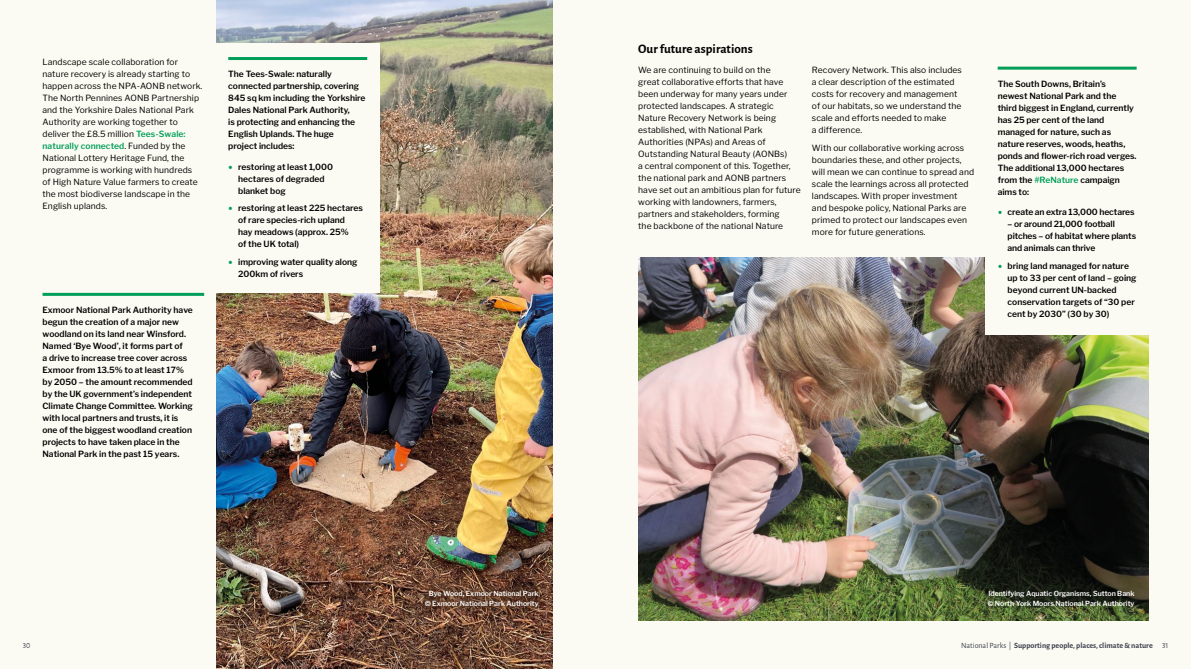
<style>
.page{position:relative;width:1191px;height:669px;background:#fcfbf3}
.page>*{position:absolute;margin:0;border:0;box-sizing:border-box;transform-origin:0 0}
.t1{font:700 13px "Alegreya Sans";color:#000}
.t2{font:8.5px/12px "Libre Franklin";letter-spacing:.01em;color:#000}
.t3{font:600 8.5px/12px "Libre Franklin";color:#000}
.t4{font:700 8px "Alegreya Sans";color:#3c404f}
.t5{font:8px "Alegreya Sans";color:#3c404f}
.t6{font:600 7px/10px "Libre Franklin";color:#fff}
.s1{font-weight:600;color:#009e59}
.s2{font-family:"Minion Pro";font-weight:400;font-size:12px;color:#009e59}
.s3{font-family:"Helvetica Neue";font-weight:700}
.s4{color:#009e59}
.s5{font-weight:400}
</style>
<div class="page">
<img style="left:217px;top:0;width:336px;height:669px">
<div style="left:209px;top:43px;width:170px;height:249px;background:#fcfbf3"></div>
<hr style="left:43px;top:293px;width:161px;height:3px;background:#009e59">
<img style="left:638px;top:258px;width:510px;height:363px">
<div style="left:986px;top:43px;width:170px;height:291px;background:#fcfbf3"></div>
<hr style="left:997px;top:67px;width:139px;height:3px;background:#009e59">
<div style="left:418px;top:583px;width:128px;height:31px;background:#422513;opacity:.75"></div>
<hr style="left:228px;top:57px;width:139px;height:3px;background:#009e59">
<p class="t2" style="left:43px;top:56px;width:161px">Landscape scale collaboration for nature recovery is already starting to happen across the NPA-AONB network.<br>The North Pennines AONB Partnership and the Yorkshire Dales National Park Authority are working together to deliver the £8.5 million <span class="s1">Tees-Swale: naturally connected</span>. Funded by the National Lottery Heritage Fund, the programme is working with hundreds of High Nature Value farmers to create the most biodiverse landscape in the English uplands.</p>
<p class="t3" style="left:43px;top:304px;width:152px">Exmoor National Park Authority have begun the creation of a major new woodland on its land near Winsford.<br>Named ‘Bye Wood’, it forms part of<br>a drive to increase tree cover across Exmoor from 13.5% to at least 17% by 2050 – the amount recommended by the UK government’s independent Climate Change Committee. Working with local partners and trusts, it is one of the biggest woodland creation projects to have taken place in the National Park in the past 15 years.</p>
<p class="t3" style="left:228px;top:68px;width:139px">The Tees-Swale: naturally connected partnership, covering<br>845 sq km including the Yorkshire<br>Dales National Park Authority,<br>is protecting and enhancing the<br>English Uplands. The huge<br>project includes:</p>
<p class="t3" style="left:238px;top:160px;width:96px;text-indent:-10px"><span class="s2">•</span> restoring at least 1,000 hectares of degraded blanket bog</p>
<p class="t3" style="left:238px;top:202px;width:126px;text-indent:-10px"><span class="s2">•</span> restoring at least 225 hectares of rare species-rich upland<br>hay meadows (approx. 25%<br>of the UK total)</p>
<p class="t3" style="left:238px;top:256px;width:121px;text-indent:-10px"><span class="s2">•</span> improving water quality along<br>200km of rivers</p>
<p class="t6" style="left:425px;top:589px;width:115px;text-align:center">Bye Wood, Exmoor National Park <span class="s3">©</span> Exmoor National Park Authority</p>
<h1 class="t1" style="left:638px;top:39px;width:116px">Our future aspirations</h1>
<p class="t2" style="left:638px;top:64px;width:164px">We are continuing to build on the<br>great collaborative efforts that have been underway for many years under protected landscapes. A strategic Nature Recovery Network is being established, with National Park Authorities (NPAs) and Areas of Outstanding Natural Beauty (AONBs)<br>a central component of this. Together, the national park and AONB partners have set out an ambitious plan for future working with landowners, farmers, partners and stakeholders, forming<br>the backbone of the national Nature</p>
<p class="t2" style="left:812px;top:64px;width:151px">Recovery Network. This also includes a clear description of the estimated costs for recovery and management of our habitats, so we understand the scale and efforts needed to make<br>a difference.</p>
<p class="t2" style="left:812px;top:142px;width:164px">With our collaborative working across boundaries these, and other projects, will mean we can continue to spread and scale the learnings across all protected landscapes. With proper investment and bespoke policy, National Parks are primed to protect our landscapes even more for future generations.</p>
<p class="t3" style="left:997px;top:78px;width:140px">The South Downs, Britain’s newest National Park and the third biggest in England, currently has 25 per cent of the land managed for nature, such as nature reserves, woods, heaths, ponds and flower-rich road verges.<br>The additional 13,000 hectares from the <span class="s4">#ReNature</span> campaign aims to:</p>
<p class="t3" style="left:997px;top:206px;width:138px"><span class="s2">•</span> create an extra 13,000 hectares</p>
<p class="t3" style="left:1007px;top:218px;width:130px">– or around 21,000 football pitches – of habitat where plants and animals can thrive</p>
<p class="t3" style="left:1007px;top:260px;width:130px;text-indent:-10px"><span class="s2">•</span> bring land managed for nature up to 33 per cent of land – going beyond current UN-backed conservation targets of “30 per cent by 2030” (30 by 30)</p>
<p class="t6" style="left:987px;top:588px;width:148px">Identifying Aquatic Organisms, Sutton Bank <span class="s3">©</span> North York Moors National Park Authority</p>
<p class="t5" style="left:23px;top:640px;width:9px">30</p>
<p class="t4" style="left:961px;top:640px;width:209px"><span class="s5">National Parks |</span> Supporting people, places, climate &amp; nature <span class="s5">31</span></p>
</div>
